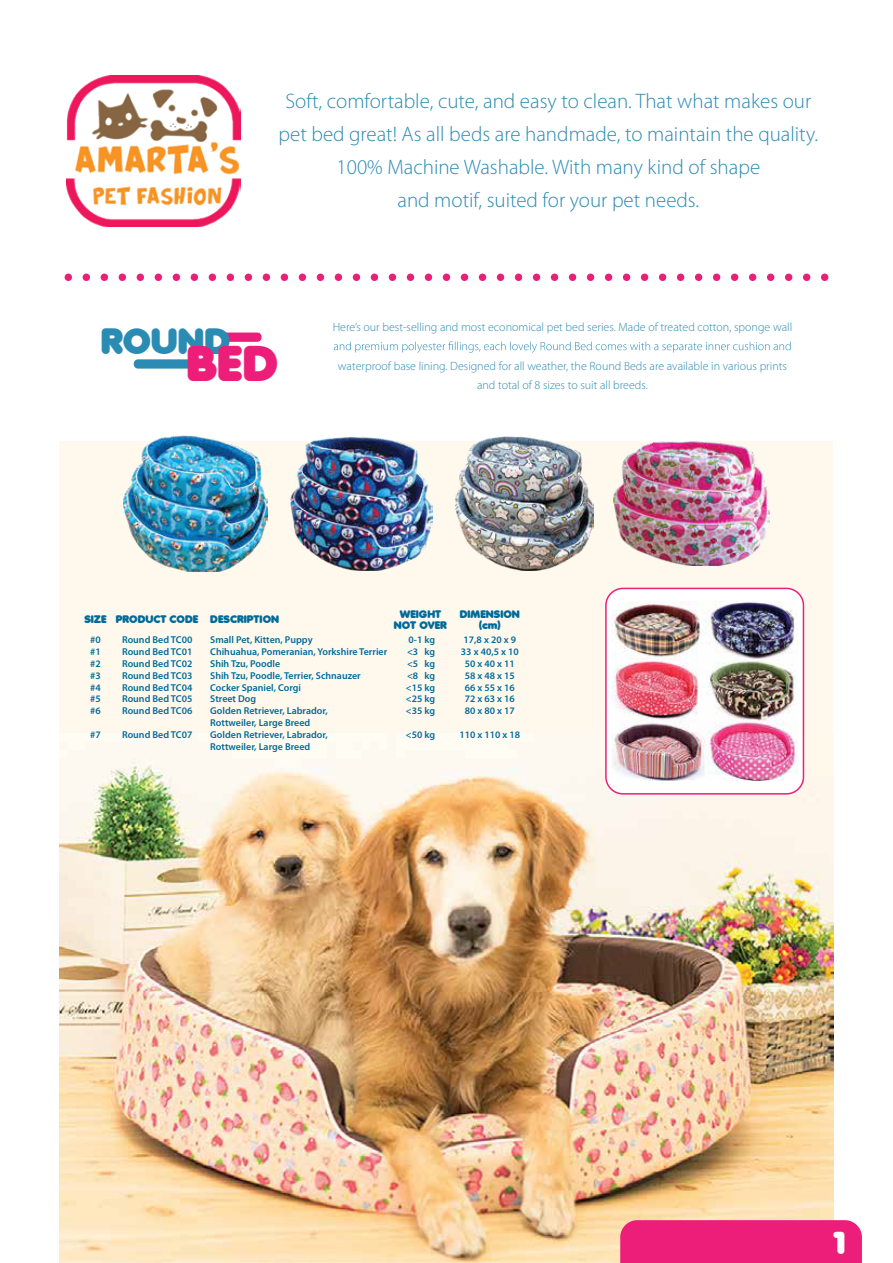
<style>
.page{position:relative;width:893px;height:1263px;background:#fff}
.page>*{position:absolute;margin:0;border:0;box-sizing:border-box;transform-origin:0 0}
.t1{font:47.85px "Adera Display S Si";color:#ec1e79}
.t2{font:34.95px "Adera Display S Si";color:#2b8cb3}
.t3{font:30.3px "Adera Display S Si";color:#fff}
.t4{font:300 21px/33px "Myriad Pro";color:#2b8bb2;text-align:center}
.t5{font:300 12px/19.5px "Myriad Pro";color:#2b8bb2;text-align:center}
.t6{font:10.5px/11.2px "Adera Display S Si";color:#006b99;text-align:center}
.t7{font:600 9.9px/12px "Myriad Pro";color:#006b99;text-align:justify}
</style>
<div class="page">
<div style="left:60px;top:441px;width:773px;height:336px;background:#fff8ed"></div>
<img style="left:60px;top:733px;width:773px;height:530px">
<img style="left:613px;top:442px;width:156px;height:123px">
<img style="left:456px;top:436px;width:138px;height:134px">
<img style="left:290px;top:437px;width:142px;height:133px">
<img style="left:124px;top:435px;width:144px;height:136px">
<div style="left:620px;top:1220px;width:242px;height:43px;background:#ec1e79"></div>
<img style="left:67px;top:76px;width:173px;height:151px">
<div style="left:134px;top:359px;width:92px;height:10px;background:#2b8bb2;border-radius:4px"></div>
<div style="left:169px;top:333px;width:93px;height:9px;background:#ec1e79;border-radius:4px"></div>
<div style="left:195px;top:353px;width:30px;height:19px;background:#fff"></div>
<div style="left:174px;top:329px;width:51px;height:19px;background:#fff"></div>
<svg style="left:334px;top:341px;width:457px;height:12px"></svg>
<svg style="left:65px;top:274px;width:7px;height:7px"></svg>
<svg style="left:83px;top:274px;width:7px;height:7px"></svg>
<svg style="left:101px;top:274px;width:7px;height:7px"></svg>
<svg style="left:119px;top:274px;width:7px;height:7px"></svg>
<svg style="left:137px;top:274px;width:7px;height:7px"></svg>
<svg style="left:155px;top:274px;width:7px;height:7px"></svg>
<svg style="left:173px;top:274px;width:7px;height:7px"></svg>
<svg style="left:191px;top:274px;width:7px;height:7px"></svg>
<svg style="left:209px;top:274px;width:7px;height:7px"></svg>
<svg style="left:227px;top:274px;width:7px;height:7px"></svg>
<svg style="left:245px;top:274px;width:7px;height:7px"></svg>
<svg style="left:263px;top:274px;width:7px;height:7px"></svg>
<svg style="left:281px;top:274px;width:7px;height:7px"></svg>
<svg style="left:299px;top:274px;width:7px;height:7px"></svg>
<svg style="left:317px;top:274px;width:7px;height:7px"></svg>
<svg style="left:335px;top:274px;width:7px;height:7px"></svg>
<svg style="left:353px;top:274px;width:7px;height:7px"></svg>
<svg style="left:371px;top:274px;width:7px;height:7px"></svg>
<svg style="left:389px;top:274px;width:7px;height:7px"></svg>
<svg style="left:407px;top:274px;width:7px;height:7px"></svg>
<svg style="left:425px;top:274px;width:7px;height:7px"></svg>
<svg style="left:443px;top:274px;width:7px;height:7px"></svg>
<svg style="left:461px;top:274px;width:7px;height:7px"></svg>
<svg style="left:479px;top:274px;width:7px;height:7px"></svg>
<svg style="left:497px;top:274px;width:7px;height:7px"></svg>
<svg style="left:515px;top:274px;width:7px;height:7px"></svg>
<svg style="left:533px;top:274px;width:7px;height:7px"></svg>
<svg style="left:551px;top:274px;width:7px;height:7px"></svg>
<svg style="left:569px;top:274px;width:7px;height:7px"></svg>
<svg style="left:587px;top:274px;width:7px;height:7px"></svg>
<svg style="left:605px;top:274px;width:7px;height:7px"></svg>
<svg style="left:623px;top:274px;width:7px;height:7px"></svg>
<svg style="left:641px;top:274px;width:7px;height:7px"></svg>
<svg style="left:659px;top:274px;width:7px;height:7px"></svg>
<svg style="left:677px;top:274px;width:7px;height:7px"></svg>
<svg style="left:695px;top:274px;width:7px;height:7px"></svg>
<svg style="left:713px;top:274px;width:7px;height:7px"></svg>
<svg style="left:731px;top:274px;width:7px;height:7px"></svg>
<svg style="left:749px;top:274px;width:7px;height:7px"></svg>
<svg style="left:767px;top:274px;width:7px;height:7px"></svg>
<svg style="left:785px;top:274px;width:7px;height:7px"></svg>
<svg style="left:803px;top:274px;width:7px;height:7px"></svg>
<svg style="left:821px;top:274px;width:7px;height:7px"></svg>
<div style="left:606px;top:588px;width:197px;height:206px;background:#fff;border-radius:17px"></div>
<div style="left:605px;top:588px;width:199px;height:206px;border:2px solid #ec1e79;border-radius:17px"></div>
<img style="left:611px;top:602px;width:187px;height:178px">
<h3 class="t4" style="left:279px;top:84px;width:541px">Soft, comfortable, cute, and easy to clean. That what makes our pet bed great! As all beds are handmade, to maintain the quality.<br>100% Machine Washable. With many kind of shape<br>and motif, suited for your pet needs.</h3>
<h2 class="t2" style="left:101px;top:324px;width:131px">ROUND</h2>
<h1 class="t1" style="left:186px;top:340px;width:93px">BED</h1>
<p class="t5" style="left:333px;top:317px;width:461px">Here’s our best-selling and most economical pet bed series. Made of treated cotton, sponge wall</p>
<p class="t5" style="left:338px;top:356px;width:451px">waterproof base lining. Designed for all weather, the Round Beds are available in various prints and total of 8 sizes to suit all breeds.</p>
<p class="t6" style="left:84px;top:614px;width:196px">SIZE PRODUCT CODE DESCRIPTION</p>
<p class="t6" style="left:394px;top:609px;width:55px">WEIGHT<br>NOT OVER</p>
<p class="t6" style="left:460px;top:609px;width:61px">DIMENSION (cm)</p>
<p class="t7" style="left:90px;top:633px;width:12px">#0 #1 #2 #3 #4 #5 #6</p>
<p class="t7" style="left:90px;top:729px;width:12px">#7</p>
<p class="t7" style="left:122px;top:633px;width:72px">Round Bed TC00<br>Round Bed TC01<br>Round Bed TC02<br>Round Bed TC03<br>Round Bed TC04<br>Round Bed TC05<br>Round Bed TC06</p>
<p class="t7" style="left:122px;top:729px;width:72px">Round Bed TC07</p>
<p class="t7" style="left:210px;top:633px;width:178px;text-align:left">Small Pet, Kitten, Puppy<br>Chihuahua, Pomeranian, Yorkshire Terrier<br>Shih Tzu, Poodle<br>Shih Tzu, Poodle, Terrier, Schnauzer<br>Cocker Spaniel, Corgi<br>Street Dog<br>Golden Retriever, Labrador,<br>Rottweiler, Large Breed<br>Golden Retriever, Labrador,<br>Rottweiler, Large Breed</p>
<p class="t7" style="left:406px;top:633px;width:31px">0-1 kg &lt;3 kg &lt;5 kg &lt;8 kg &lt;15 kg &lt;25 kg &lt;35 kg</p>
<p class="t7" style="left:406px;top:729px;width:31px">&lt;50 kg</p>
<p class="t7" style="left:461px;top:633px;width:59px;text-align:center">17,8 x 20 x 9<br>33 x 40,5 x 10<br>50 x 40 x 11<br>58 x 48 x 15<br>66 x 55 x 16<br>72 x 63 x 16<br>80 x 80 x 17</p>
<p class="t7" style="left:459px;top:729px;width:62px">110 x 110 x 18</p>
<h3 class="t3" style="left:831px;top:1228px;width:22px">1</h3>
</div>
